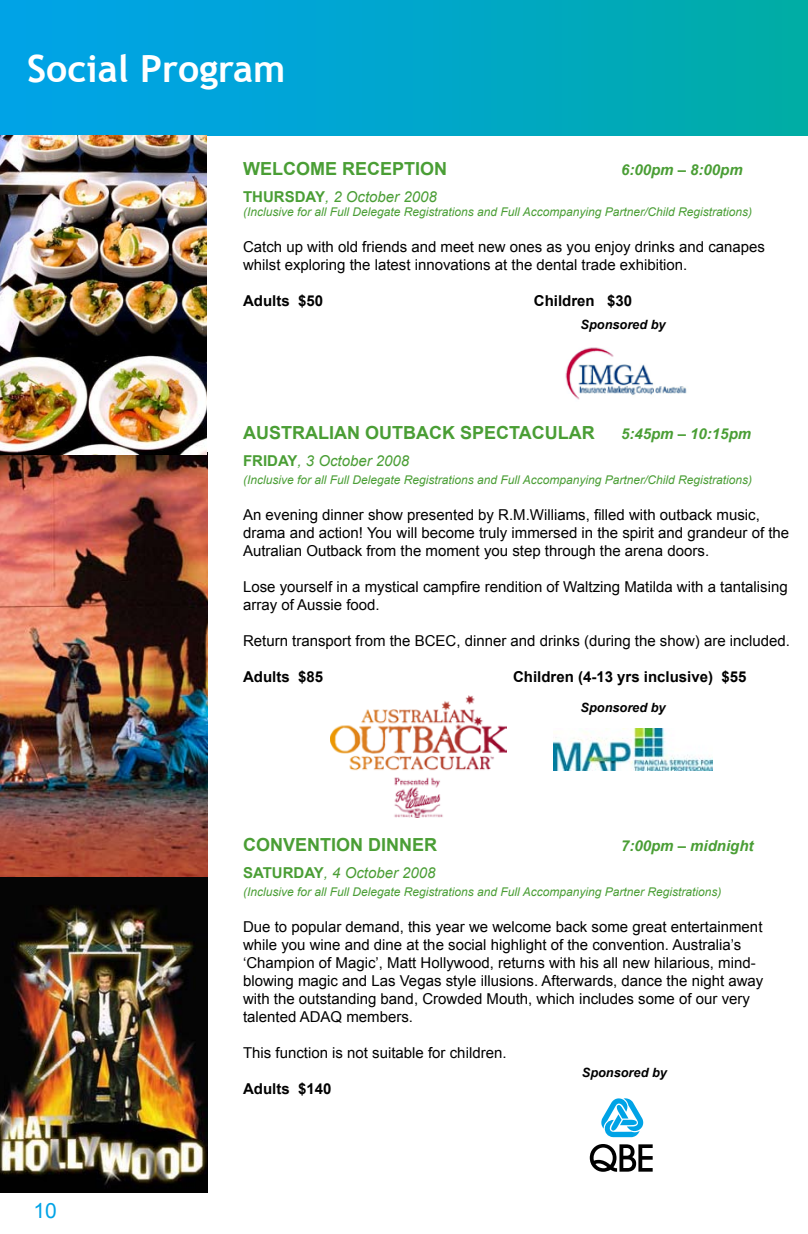
<style>
.page{position:relative;width:808px;height:1234px;background:#fff}
.page>*{position:absolute;margin:0;border:0;box-sizing:border-box;transform-origin:0 0}
.t1{font:700 37.5px "Trebuchet MS";color:#fff}
.t2{font:21px "Arial";color:#00a3e6}
.t3{font:700 18px "Arial";color:#4a9e35}
.t4{font:15px/18px "Arial";color:#000}
.t5{font:700 15px "Arial";color:#000}
.t6{font:italic 15px "Arial";color:#4a9e35}
.t7{font:italic 700 15px "Arial";color:#4a9e35}
.t8{font:italic 700 12.75px "Arial";color:#000}
.t9{font:italic 12px "Arial";color:#4a9e35}
.s1{font-weight:700;font-style:normal}
</style>
<div class="page">
<div style="left:0;top:0;width:808px;height:135px;background:linear-gradient(to right,#00a2ed,#00aca7)"></div>
<img style="left:0;top:454px;width:207px;height:737px">
<img style="left:330px;top:695px;width:177px;height:122px">
<img style="left:0;top:135px;width:207px;height:319px">
<img style="left:565px;top:347px;width:122px;height:53px">
<img style="left:554px;top:728px;width:159px;height:42px">
<svg style="left:601px;top:1098px;width:42px;height:38px"></svg>
<svg style="left:590px;top:1144px;width:63px;height:27px"></svg>
<h1 class="t1" style="left:27px;top:45px;width:260px">Social Program</h1>
<p class="t3" style="left:243px;top:157px;width:206px">WELCOME RECEPTION</p>
<p class="t7" style="left:621px;top:160px;width:123px">6:00pm – 8:00pm</p>
<p class="t6" style="left:243px;top:187px;width:195px"><span class="s1">THURSDAY</span>, 2 October 2008</p>
<p class="t9" style="left:243px;top:204px;width:511px">(Inclusive for all Full Delegate Registrations and Full Accompanying Partner/Child Registrations)</p>
<p class="t4" style="left:243px;top:238px;width:523px">Catch up with old friends and meet new ones as you enjoy drinks and canapes whilst exploring the latest innovations at the dental trade exhibition.</p>
<p class="t5" style="left:243px;top:291px;width:82px">Adults $50</p>
<p class="t5" style="left:534px;top:291px;width:100px">Children $30</p>
<p class="t8" style="left:580px;top:316px;width:87px">Sponsored by</p>
<p class="t3" style="left:243px;top:420px;width:353px">AUSTRALIAN OUTBACK SPECTACULAR</p>
<p class="t7" style="left:621px;top:423px;width:132px">5:45pm – 10:15pm</p>
<p class="t6" style="left:243px;top:450px;width:168px"><span class="s1">FRIDAY</span>, 3 October 2008</p>
<p class="t9" style="left:243px;top:471px;width:511px">(Inclusive for all Full Delegate Registrations and Full Accompanying Partner/Child Registrations)</p>
<p class="t4" style="left:243px;top:505px;width:548px">An evening dinner show presented by R.M.Williams, filled with outback music, drama and action! You will become truly immersed in the spirit and grandeur of the<br>Autralian Outback from the moment you step through the arena doors.</p>
<p class="t4" style="left:243px;top:577px;width:546px">Lose yourself in a mystical campfire rendition of Waltzing Matilda with a tantalising array of Aussie food.</p>
<p class="t4" style="left:243px;top:631px;width:548px">Return transport from the BCEC, dinner and drinks (during the show) are included.</p>
<p class="t5" style="left:243px;top:666px;width:82px">Adults $85</p>
<p class="t5" style="left:513px;top:666px;width:235px">Children (4-13 yrs inclusive) $55</p>
<p class="t8" style="left:580px;top:699px;width:87px">Sponsored by</p>
<h2 class="t2" style="left:33px;top:1196px;width:25px">10</h2>
<p class="t3" style="left:243px;top:832px;width:196px">CONVENTION DINNER</p>
<p class="t7" style="left:621px;top:835px;width:134px">7:00pm – midnight</p>
<p class="t6" style="left:243px;top:862px;width:194px"><span class="s1">SATURDAY</span>, 4 October 2008</p>
<p class="t9" style="left:243px;top:883px;width:480px">(Inclusive for all Full Delegate Registrations and Full Accompanying Partner Registrations)</p>
<p class="t4" style="left:243px;top:917px;width:522px">Due to popular demand, this year we welcome back some great entertainment while you wine and dine at the social highlight of the convention. Australia’s ‘Champion of Magic’, Matt Hollywood, returns with his all new hilarious, mind&shy;blowing magic and Las Vegas style illusions. Afterwards, dance the night away with the outstanding band, Crowded Mouth, which includes some of our very talented ADAQ members.</p>
<p class="t4" style="left:243px;top:1043px;width:265px">This function is not suitable for children.</p>
<p class="t5" style="left:243px;top:1078px;width:90px">Adults $140</p>
<p class="t8" style="left:582px;top:1063px;width:87px">Sponsored by</p>
</div>
